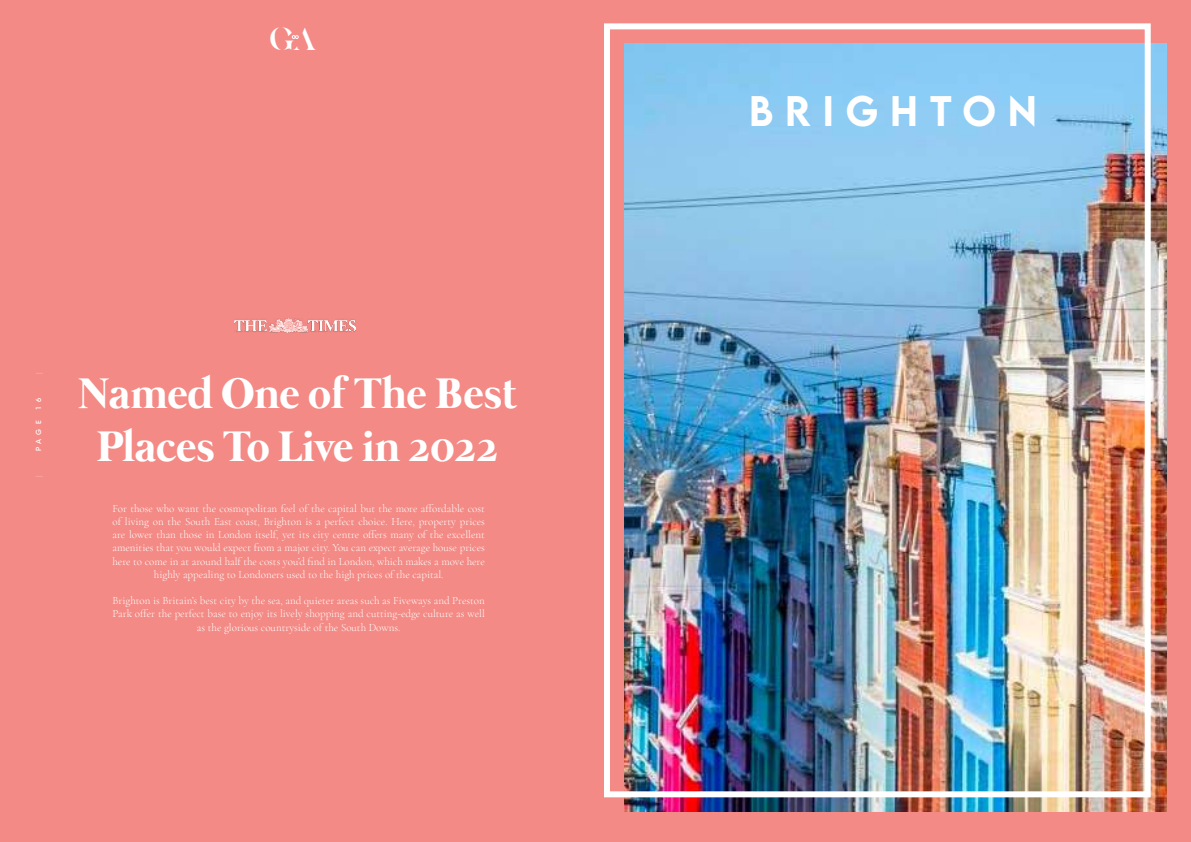
<style>
.page{position:relative;width:1191px;height:842px;background:#f38a85}
.page>*{position:absolute;margin:0;border:0;box-sizing:border-box;transform-origin:0 0}
.t1{font:700 44px/52.8px "Mermaid";color:#fff;text-align:center}
.t2{font:500 38px "LEMONMILK";letter-spacing:.31em;color:#fff}
.t3{font:32.9px "Quakiez Display";color:#fff}
.t4{font:300 11px/13.2px "Cormorant Garamond";color:#fff;text-align:center}
.t5{font:500 7px "ITC Avant Garde Std";color:#fff}
.t6{font:200 7px "ITC Avant Garde Std";color:#fff}
</style>
<div class="page">
<img style="left:234px;top:318px;width:121px;height:15px">
<img style="left:624px;top:43px;width:542px;height:768px">
<div style="left:604px;top:23px;width:546px;height:774px;border:6px solid #fff"></div>
<svg style="left:292px;top:35px;width:7px;height:4px"></svg>
<h3 class="t3" style="left:270px;top:21px;width:48px">GA</h3>
<p class="t5" style="left:34px;top:410px;width:14px;rotate:-90deg">1 6</p>
<p class="t5" style="left:34px;top:451px;width:32px;rotate:-90deg">PAGE</p>
<p class="t6" style="left:35px;top:478px;width:5px;rotate:-90deg">|</p>
<h1 class="t1" style="left:78px;top:370px;width:440px">Named One of The Best<br>Places To Live in 2022</h1>
<p class="t4" style="left:112px;top:502px;width:374px">For those who want the cosmopolitan feel of the capital but the more affordable cost of living on the South East coast, Brighton is a perfect choice. Here, property prices are lower than those in London itself, yet its city centre offers many of the excellent amenities that you would expect from a major city. You can expect average house prices here to come in at around half the costs you’d find in London, which makes a move here highly appealing to Londoners used to the high prices of the capital.</p>
<p class="t4" style="left:112px;top:594px;width:374px">Brighton is Britain’s best city by the sea, and quieter areas such as Fiveways and Preston<br>Park offer the perfect base to enjoy its lively shopping and cutting-edge culture as well as the glorious countryside of the South Downs.</p>
<h2 class="t2" style="left:749px;top:86px;width:289px">BRIGHTON</h2>
</div>
